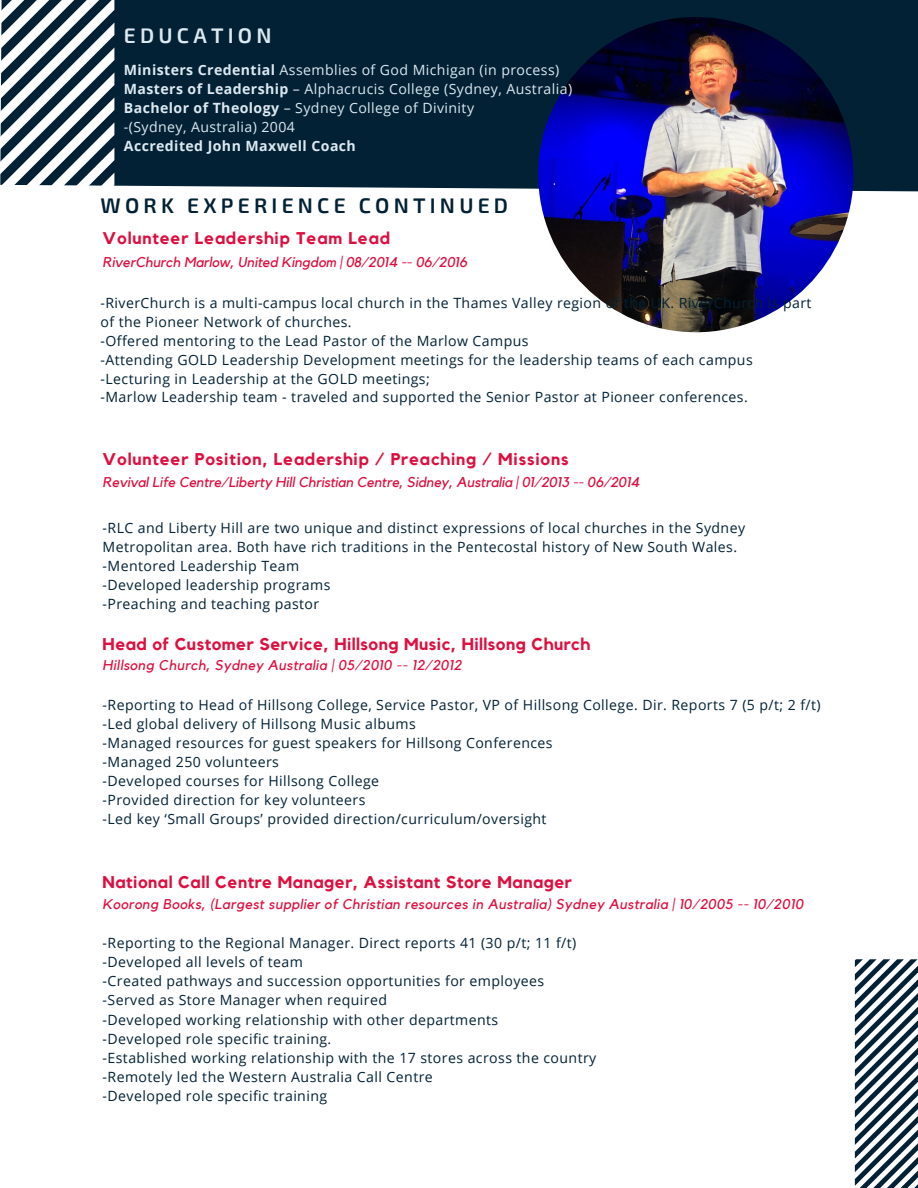
<style>
.page{position:relative;width:918px;height:1188px;background:#fff}
.page>*{position:absolute;margin:0;border:0;box-sizing:border-box;transform-origin:0 0}
.t1{font:600 21.15px "Exo 2";letter-spacing:.2em;color:#022135}
.t2{font:600 21.15px "Exo 2";letter-spacing:.2em;color:#dde9f1}
.t3{font:700 16.95px "Kollektif";letter-spacing:.03em;color:#de0f3f}
.t4{font:700 16.95px "Kollektif";letter-spacing:.05em;color:#de0f3f}
.t5{font:14.1px/18.9px "Open Sans";letter-spacing:.03em;color:#022135}
.t6{font:14.1px "Open Sans";letter-spacing:.03em;color:#dde9f1}
.t7{font:italic 14.1px "Kollektif";letter-spacing:.03em;color:#de0f3f}
.t8{font:italic 14.1px "Kollektif";color:#de0f3f}
.t9{font:700 14.1px "Open Sans";letter-spacing:.03em;color:#dde9f1}
.s1{font-weight:700}
</style>
<div class="page">
<div style="left:114px;top:0;width:804px;height:191px;background:#022135"></div>
<img style="left:538px;top:17px;width:315px;height:315px;border-radius:50%">
<svg style="left:0;top:0;width:114px;height:186px"></svg>
<svg style="left:855px;top:959px;width:63px;height:229px"></svg>
<p class="t2" style="left:124px;top:22px;width:149px">EDUCATION</p>
<p class="t6" style="left:124px;top:60px;width:437px"><span class="s1">Ministers Credential</span> Assemblies of God Michigan (in process)</p>
<p class="t6" style="left:124px;top:79px;width:450px"><span class="s1">Masters of Leadership</span> – Alphacrucis College (Sydney, Australia)</p>
<p class="t6" style="left:124px;top:98px;width:352px"><span class="s1">Bachelor of Theology</span> – Sydney College of Divinity</p>
<p class="t6" style="left:124px;top:117px;width:173px">-(Sydney, Australia) 2004</p>
<p class="t9" style="left:124px;top:136px;width:234px">Accredited John Maxwell Coach</p>
<p class="t1" style="left:101px;top:192px;width:409px">WORK EXPERIENCE CONTINUED</p>
<p class="t4" style="left:103px;top:230px;width:289px">Volunteer Leadership Team Lead</p>
<p class="t8" style="left:103px;top:256px;width:366px">RiverChurch Marlow, United Kingdom | 08/2014 -- 06/2016</p>
<p class="t5" style="left:101px;top:293px;width:712px">-RiverChurch is a multi-campus local church in the Thames Valley region of the UK. RiverChurch is part of the Pioneer Network of churches.</p>
<p class="t5" style="left:101px;top:331px;width:430px">-Offered mentoring to the Lead Pastor of the Marlow Campus</p>
<p class="t5" style="left:101px;top:350px;width:654px">-Attending GOLD Leadership Development meetings for the leadership teams of each campus</p>
<p class="t5" style="left:101px;top:369px;width:331px">-Lecturing in Leadership at the GOLD meetings;</p>
<p class="t5" style="left:101px;top:388px;width:649px">-Marlow Leadership team - traveled and supported the Senior Pastor at Pioneer conferences.</p>
<p class="t4" style="left:103px;top:451px;width:468px">Volunteer Position, Leadership / Preaching / Missions</p>
<p class="t8" style="left:103px;top:476px;width:539px">Revival Life Centre/Liberty Hill Christian Centre, Sidney, Australia | 01/2013 -- 06/2014</p>
<p class="t5" style="left:103px;top:518px;width:644px">-RLC and Liberty Hill are two unique and distinct expressions of local churches in the Sydney<br>Metropolitan area. Both have rich traditions in the Pentecostal history of New South Wales.</p>
<p class="t5" style="left:103px;top:556px;width:198px">-Mentored Leadership Team</p>
<p class="t5" style="left:103px;top:575px;width:229px">-Developed leadership programs</p>
<p class="t5" style="left:103px;top:595px;width:218px">-Preaching and teaching pastor</p>
<p class="t3" style="left:103px;top:636px;width:489px">Head of Customer Service, Hillsong Music, Hillsong Church</p>
<p class="t7" style="left:103px;top:659px;width:360px">Hillsong Church, Sydney Australia | 05/2010 -- 12/2012</p>
<p class="t5" style="left:103px;top:695px;width:720px">-Reporting to Head of Hillsong College, Service Pastor, VP of Hillsong College. Dir. Reports 7 (5 p/t; 2 f/t)</p>
<p class="t5" style="left:103px;top:714px;width:315px">-Led global delivery of Hillsong Music albums</p>
<p class="t5" style="left:103px;top:733px;width:452px">-Managed resources for guest speakers for Hillsong Conferences</p>
<p class="t5" style="left:103px;top:752px;width:178px">-Managed 250 volunteers</p>
<p class="t5" style="left:103px;top:771px;width:278px">-Developed courses for Hillsong College</p>
<p class="t5" style="left:103px;top:790px;width:264px">-Provided direction for key volunteers</p>
<p class="t5" style="left:103px;top:809px;width:445px">-Led key ‘Small Groups’ provided direction/curriculum/oversight</p>
<p class="t3" style="left:103px;top:875px;width:471px">National Call Centre Manager, Assistant Store Manager</p>
<p class="t7" style="left:103px;top:897px;width:702px">Koorong Books, (Largest supplier of Christian resources in Australia) Sydney Australia | 10/2005 -- 10/2010</p>
<p class="t5" style="left:103px;top:933px;width:475px">-Reporting to the Regional Manager. Direct reports 41 (30 p/t; 11 f/t)</p>
<p class="t5" style="left:103px;top:952px;width:202px">-Developed all levels of team</p>
<p class="t5" style="left:103px;top:971px;width:443px">-Created pathways and succession opportunities for employees</p>
<p class="t5" style="left:103px;top:991px;width:286px">-Served as Store Manager when required</p>
<p class="t5" style="left:103px;top:1010px;width:397px">-Developed working relationship with other departments</p>
<p class="t5" style="left:103px;top:1029px;width:230px">-Developed role specific training.</p>
<p class="t5" style="left:103px;top:1048px;width:495px">-Established working relationship with the 17 stores across the country</p>
<p class="t5" style="left:103px;top:1067px;width:332px">-Remotely led the Western Australia Call Centre</p>
<p class="t5" style="left:103px;top:1086px;width:226px">-Developed role specific training</p>
</div>
